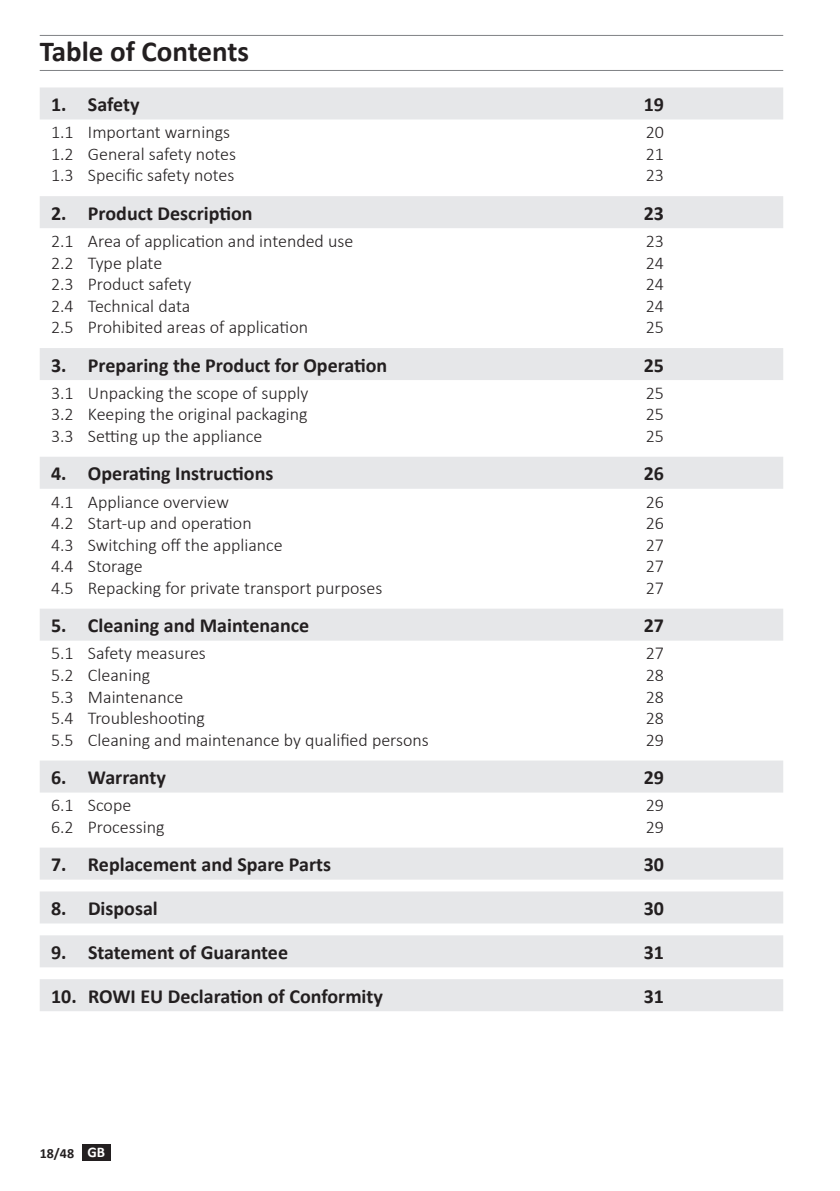
<style>
.page{position:relative;width:840px;height:1191px;background:#fff}
.page>*{position:absolute;margin:0;border:0;box-sizing:border-box;transform-origin:0 0}
.t1{font:700 29px "Calibri";color:#231f20}
.t2{font:700 20px "Calibri";color:#231f20}
.t3{font:300 18px "Calibri";color:#231f20}
.t4{font:700 14px "Calibri";color:#231f20}
.s1{font-size:14.8px;color:#fff}
</style>
<div class="page">
<div style="left:82px;top:1144px;width:29px;height:16px;background:#231f20"></div>
<hr style="left:40px;top:35px;width:742px;height:1px;background:#808285">
<hr style="left:40px;top:70px;width:742px;height:1px;background:#808285">
<div style="left:40px;top:87px;width:742px;height:32px;background:#e6e7e9"></div>
<div style="left:40px;top:196px;width:742px;height:32px;background:#e6e7e9"></div>
<div style="left:40px;top:348px;width:742px;height:32px;background:#e6e7e9"></div>
<div style="left:40px;top:457px;width:742px;height:32px;background:#e6e7e9"></div>
<div style="left:40px;top:608px;width:742px;height:32px;background:#e6e7e9"></div>
<div style="left:40px;top:760px;width:742px;height:32px;background:#e6e7e9"></div>
<div style="left:40px;top:847px;width:742px;height:32px;background:#e6e7e9"></div>
<div style="left:40px;top:891px;width:742px;height:32px;background:#e6e7e9"></div>
<div style="left:40px;top:935px;width:742px;height:32px;background:#e6e7e9"></div>
<div style="left:40px;top:979px;width:742px;height:32px;background:#e6e7e9"></div>
<h1 class="t1" style="left:40px;top:31px;width:211px">Table of Contents</h1>
<p class="t2" style="left:51px;top:90px;width:90px">1. Safety</p>
<p class="t2" style="left:643px;top:90px;width:22px">19</p>
<p class="t3" style="left:51px;top:121px;width:180px">1.1 Important warnings</p>
<p class="t3" style="left:645px;top:121px;width:20px">20</p>
<p class="t3" style="left:51px;top:143px;width:186px">1.2 General safety notes</p>
<p class="t3" style="left:645px;top:143px;width:20px">21</p>
<p class="t3" style="left:51px;top:164px;width:185px">1.3 Specific safety notes</p>
<p class="t3" style="left:645px;top:164px;width:20px">23</p>
<p class="t2" style="left:51px;top:199px;width:203px">2. Product Description</p>
<p class="t2" style="left:643px;top:199px;width:22px">23</p>
<p class="t3" style="left:51px;top:230px;width:303px">2.1 Area of application and intended use</p>
<p class="t3" style="left:645px;top:230px;width:20px">23</p>
<p class="t3" style="left:51px;top:251px;width:113px">2.2 Type plate</p>
<p class="t3" style="left:645px;top:251px;width:20px">24</p>
<p class="t3" style="left:51px;top:273px;width:142px">2.3 Product safety</p>
<p class="t3" style="left:645px;top:273px;width:20px">24</p>
<p class="t3" style="left:51px;top:295px;width:140px">2.4 Technical data</p>
<p class="t3" style="left:645px;top:295px;width:20px">24</p>
<p class="t3" style="left:51px;top:316px;width:258px">2.5 Prohibited areas of application</p>
<p class="t3" style="left:645px;top:316px;width:20px">25</p>
<p class="t2" style="left:51px;top:351px;width:337px">3. Preparing the Product for Operation</p>
<p class="t2" style="left:643px;top:351px;width:22px">25</p>
<p class="t3" style="left:51px;top:382px;width:259px">3.1 Unpacking the scope of supply</p>
<p class="t3" style="left:645px;top:382px;width:20px">25</p>
<p class="t3" style="left:51px;top:403px;width:258px">3.2 Keeping the original packaging</p>
<p class="t3" style="left:645px;top:403px;width:20px">25</p>
<p class="t3" style="left:51px;top:425px;width:213px">3.3 Setting up the appliance</p>
<p class="t3" style="left:645px;top:425px;width:20px">25</p>
<p class="t2" style="left:51px;top:459px;width:224px">4. Operating Instructions</p>
<p class="t2" style="left:643px;top:459px;width:22px">26</p>
<p class="t3" style="left:51px;top:490px;width:179px">4.1 Appliance overview</p>
<p class="t3" style="left:645px;top:490px;width:20px">26</p>
<p class="t3" style="left:51px;top:512px;width:202px">4.2 Start-up and operation</p>
<p class="t3" style="left:645px;top:512px;width:20px">26</p>
<p class="t3" style="left:51px;top:533px;width:233px">4.3 Switching off the appliance</p>
<p class="t3" style="left:645px;top:533px;width:20px">27</p>
<p class="t3" style="left:51px;top:555px;width:93px">4.4 Storage</p>
<p class="t3" style="left:645px;top:555px;width:20px">27</p>
<p class="t3" style="left:51px;top:577px;width:332px">4.5 Repacking for private transport purposes</p>
<p class="t3" style="left:645px;top:577px;width:20px">27</p>
<p class="t2" style="left:51px;top:611px;width:259px">5. Cleaning and Maintenance</p>
<p class="t2" style="left:643px;top:611px;width:22px">27</p>
<p class="t3" style="left:51px;top:642px;width:156px">5.1 Safety measures</p>
<p class="t3" style="left:645px;top:642px;width:20px">27</p>
<p class="t3" style="left:51px;top:664px;width:100px">5.2 Cleaning</p>
<p class="t3" style="left:645px;top:664px;width:20px">28</p>
<p class="t3" style="left:51px;top:685px;width:134px">5.3 Maintenance</p>
<p class="t3" style="left:645px;top:685px;width:20px">28</p>
<p class="t3" style="left:51px;top:707px;width:155px">5.4 Troubleshooting</p>
<p class="t3" style="left:645px;top:707px;width:20px">28</p>
<p class="t3" style="left:51px;top:728px;width:379px">5.5 Cleaning and maintenance by qualified persons</p>
<p class="t3" style="left:645px;top:728px;width:20px">29</p>
<p class="t2" style="left:51px;top:763px;width:116px">6. Warranty</p>
<p class="t2" style="left:643px;top:763px;width:22px">29</p>
<p class="t3" style="left:51px;top:794px;width:82px">6.1 Scope</p>
<p class="t3" style="left:645px;top:794px;width:20px">29</p>
<p class="t3" style="left:51px;top:815px;width:115px">6.2 Processing</p>
<p class="t3" style="left:645px;top:815px;width:20px">29</p>
<p class="t2" style="left:51px;top:850px;width:281px">7. Replacement and Spare Parts</p>
<p class="t2" style="left:643px;top:850px;width:22px">30</p>
<p class="t2" style="left:51px;top:894px;width:108px">8. Disposal</p>
<p class="t2" style="left:643px;top:894px;width:22px">30</p>
<p class="t2" style="left:51px;top:938px;width:238px">9. Statement of Guarantee</p>
<p class="t2" style="left:643px;top:938px;width:22px">31</p>
<p class="t2" style="left:51px;top:982px;width:333px">10. ROWI EU Declaration of Conformity</p>
<p class="t2" style="left:643px;top:982px;width:22px">31</p>
<p class="t4" style="left:40px;top:1143px;width:67px">18/48 <span class="s1">GB</span></p>
</div>
